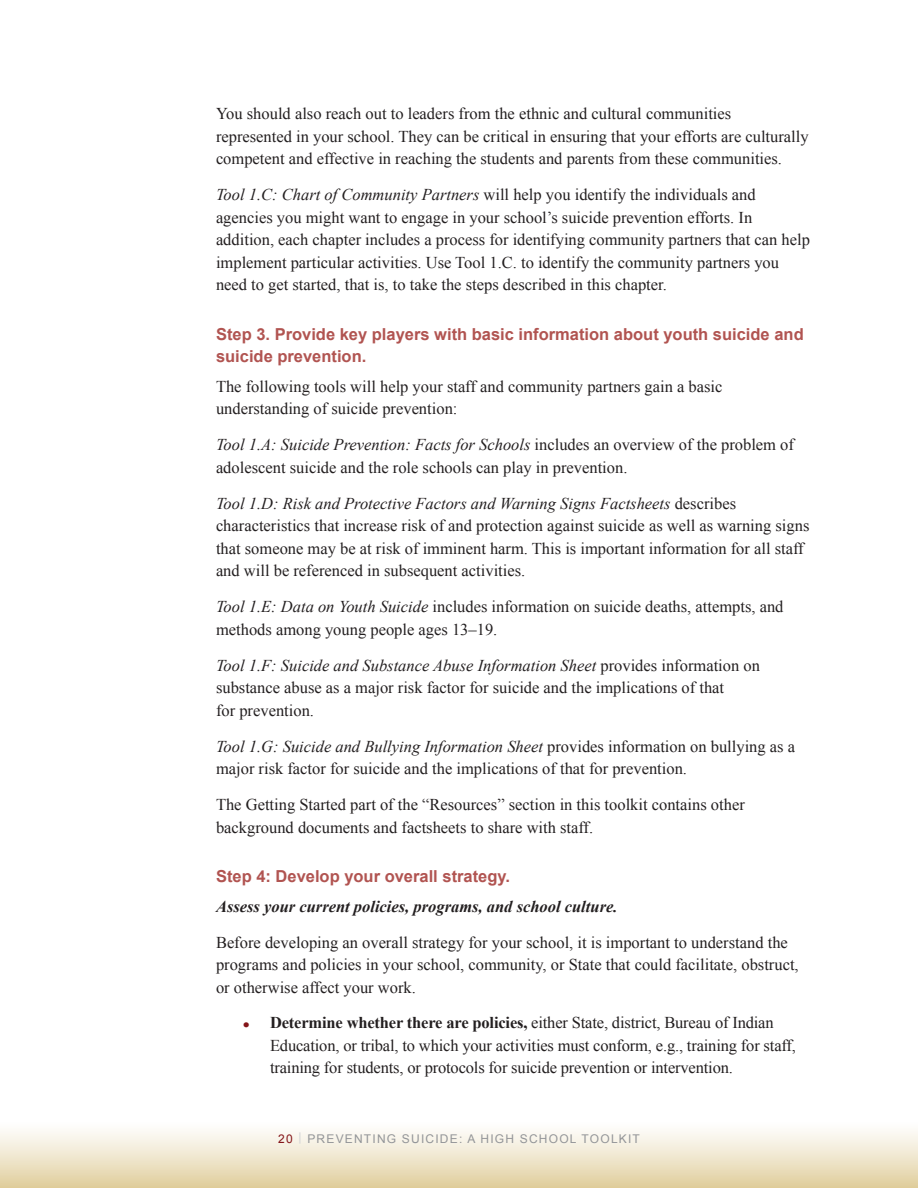
<style>
.page{position:relative;width:918px;height:1188px;background:#fff}
.page>*{position:absolute;margin:0;border:0;box-sizing:border-box;transform-origin:0 0}
.Body{font:16.5px/22.5px "Times New Roman";color:#231f20}
.ul_li{font:16.5px/22.5px "Times New Roman";letter-spacing:-.01em;color:#231f20}
.H3a{font:700 16.5px/22.5px "Arial";color:#b15451}
.Body-2{font:italic 700 16.5px "Times New Roman";color:#231f20}
.t1{font:12px "Arial";letter-spacing:.1em;color:#939598}
.s1{font-style:italic}
.s2{font-family:"Arial";font-weight:700;font-size:18px;color:#841519}
.s3{font-weight:700}
.s4{color:#841519}
.s5{color:#d1d2d4}
</style>
<div class="page">
<div style="left:0;top:1122px;width:918px;height:66px;background:linear-gradient(to bottom,#fff,#e1cf9f)"></div>
<p class="Body" style="left:216px;top:102px;width:594px">You should also reach out to leaders from the ethnic and cultural communities represented in your school. They can be critical in ensuring that your efforts are culturally competent and effective in reaching the students and parents from these communities.</p>
<p class="Body" style="left:216px;top:183px;width:596px"><span class="s1">Tool 1.C: Chart of Community Partners</span> will help you identify the individuals and agencies you might want to engage in your school’s suicide prevention efforts. In addition, each chapter includes a process for identifying community partners that can help implement particular activities. Use Tool 1.C. to identify the community partners you need to get started, that is, to take the steps described in this chapter.</p>
<h3 class="H3a" style="left:216px;top:323px;width:589px">Step 3. Provide key players with basic information about youth suicide and suicide prevention.</h3>
<p class="Body" style="left:216px;top:375px;width:508px">The following tools will help your staff and community partners gain a basic understanding of suicide prevention:</p>
<p class="Body" style="left:216px;top:433px;width:580px"><span class="s1">Tool 1.A: Suicide Prevention: Facts for Schools</span> includes an overview of the problem of adolescent suicide and the role schools can play in prevention.</p>
<p class="Body" style="left:216px;top:492px;width:595px"><span class="s1">Tool 1.D: Risk and Protective Factors and Warning Signs Factsheets</span> describes characteristics that increase risk of and protection against suicide as well as warning signs that someone may be at risk of imminent harm. This is important information for all staff and will be referenced in subsequent activities.</p>
<p class="Body" style="left:216px;top:595px;width:569px"><span class="s1">Tool 1.E: Data on Youth Suicide</span> includes information on suicide deaths, attempts, and methods among young people ages 13–19.</p>
<p class="Body" style="left:216px;top:654px;width:545px"><span class="s1">Tool 1.F: Suicide and Substance Abuse Information Sheet</span> provides information on substance abuse as a major risk factor for suicide and the implications of that<br>for prevention.</p>
<p class="Body" style="left:216px;top:735px;width:581px"><span class="s1">Tool 1.G: Suicide and Bullying Information Sheet</span> provides information on bullying as a major risk factor for suicide and the implications of that for prevention.</p>
<p class="Body" style="left:216px;top:793px;width:530px">The Getting Started part of the “Resources” section in this toolkit contains other background documents and factsheets to share with staff.</p>
<h3 class="H3a" style="left:216px;top:866px;width:296px">Step 4: Develop your overall strategy.</h3>
<p class="Body-2" style="left:216px;top:895px;width:403px">Assess your current policies, programs, and school culture.</p>
<p class="Body" style="left:216px;top:931px;width:584px">Before developing an overall strategy for your school, it is important to understand the programs and policies in your school, community, or State that could facilitate, obstruct, or otherwise affect your work.</p>
<p class="ul_li" style="left:270px;top:1011px;width:527px;text-indent:-27px"><span class="s2">•</span> <span class="s3">Determine whether there are policies,</span> either State, district, Bureau of Indian<br>Education, or tribal, to which your activities must conform, e.g., training for staff, training for students, or protocols for suicide prevention or intervention.</p>
<p class="t1" style="left:278px;top:1131px;width:363px"><span class="s4">20</span> <span class="s5">|</span> PREVENTING SUICIDE: A HIGH SCHOOL TOOLKIT</p>
</div>
